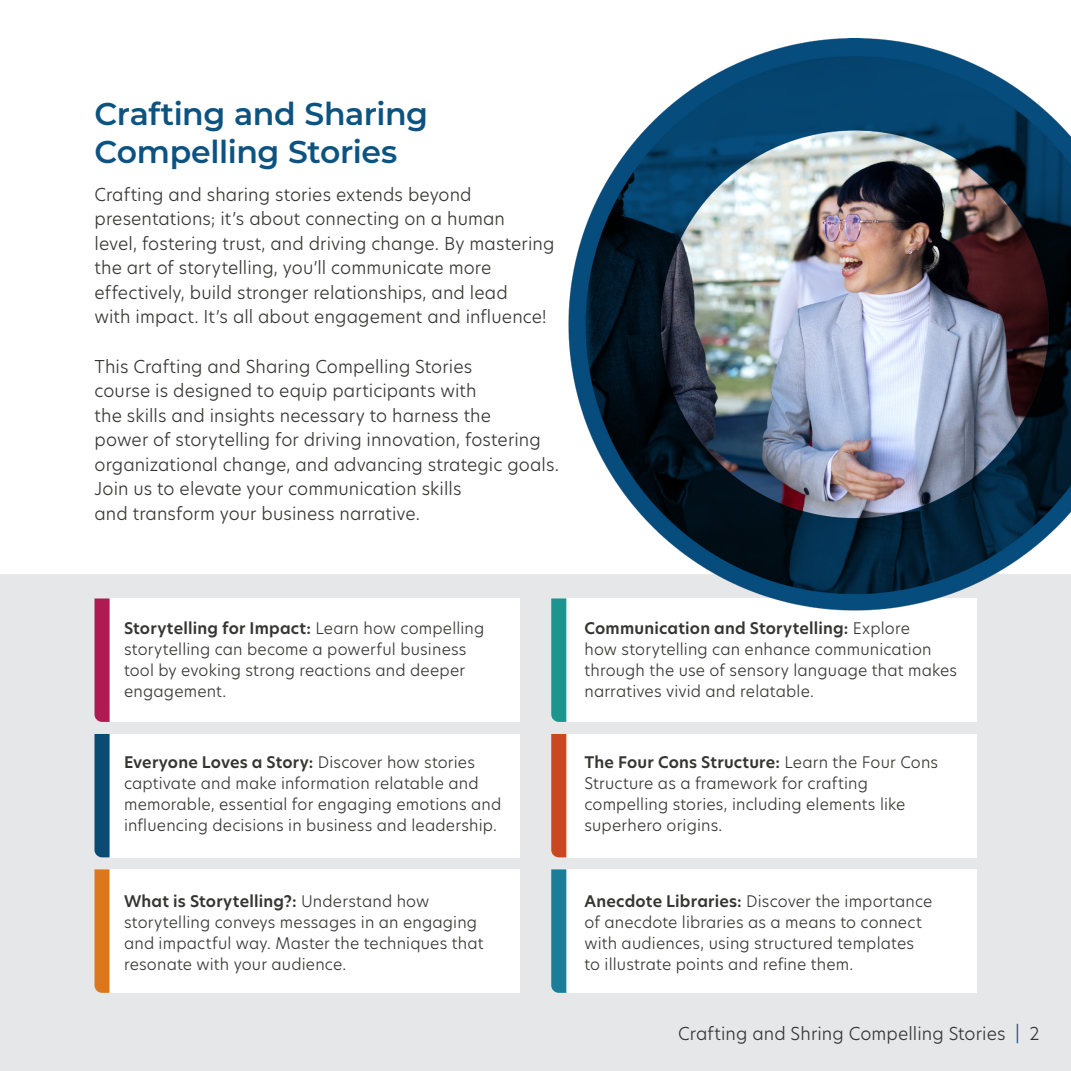
<style>
.page{position:relative;width:1071px;height:1071px;background:#fff}
.page>*{position:absolute;margin:0;border:0;box-sizing:border-box;transform-origin:0 0}
.H1{font:600 31.5px/38.5px "Montserrat";letter-spacing:-.015em;color:#0c5381}
.body_copy_para{font:300 17.5px/24.5px "New Hero";letter-spacing:.005em;color:#353534}
.body_copy_para-2{font:300 15.75px/21px "New Hero";letter-spacing:.01em;color:#353534}
.s1{font-weight:600}
.s2{color:#0c5381}
</style>
<div class="page">
<div style="left:0;top:575px;width:1071px;height:496px;background:#e6e7e9"></div>
<div style="left:566px;top:869px;width:410px;height:124px;background:#fff"></div>
<div style="left:110px;top:869px;width:410px;height:124px;background:#fff"></div>
<div style="left:566px;top:598px;width:410px;height:124px;background:#fff"></div>
<div style="left:110px;top:598px;width:410px;height:124px;background:#fff"></div>
<svg style="left:551px;top:869px;width:15px;height:124px;background:#217f9a"></svg>
<svg style="left:94px;top:869px;width:16px;height:124px;background:#dd802a"></svg>
<svg style="left:551px;top:598px;width:15px;height:124px;background:#20978f"></svg>
<svg style="left:94px;top:598px;width:16px;height:124px;background:#b2295d"></svg>
<img style="left:557px;top:38px;width:514px;height:572px">
<div style="left:566px;top:734px;width:410px;height:123px;background:#fff"></div>
<div style="left:110px;top:734px;width:410px;height:123px;background:#fff"></div>
<svg style="left:551px;top:734px;width:15px;height:123px;background:#ca4b25"></svg>
<svg style="left:94px;top:734px;width:16px;height:123px;background:#17557c"></svg>
<p class="H1" style="left:94px;top:93px;width:335px">Crafting and Sharing<br>Compelling Stories</p>
<p class="body_copy_para" style="left:94px;top:181px;width:461px">Crafting and sharing stories extends beyond presentations; it’s about connecting on a human<br>level, fostering trust, and driving change. By mastering the art of storytelling, you’ll communicate more effectively, build stronger relationships, and lead<br>with impact. It’s all about engagement and influence!</p>
<p class="body_copy_para" style="left:94px;top:354px;width:466px">This Crafting and Sharing Compelling Stories<br>course is designed to equip participants with<br>the skills and insights necessary to harness the<br>power of storytelling for driving innovation, fostering organizational change, and advancing strategic goals.<br>Join us to elevate your communication skills<br>and transform your business narrative.</p>
<p class="body_copy_para-2" style="left:124px;top:618px;width:362px"><span class="s1">Storytelling for Impact:</span> Learn how compelling storytelling can become a powerful business tool by evoking strong reactions and deeper engagement.</p>
<p class="body_copy_para-2" style="left:124px;top:751px;width:379px"><span class="s1">Everyone Loves a Story:</span> Discover how stories captivate and make information relatable and memorable, essential for engaging emotions and influencing decisions in business and leadership.</p>
<p class="body_copy_para-2" style="left:124px;top:891px;width:361px"><span class="s1">What is Storytelling?:</span> Understand how storytelling conveys messages in an engaging and impactful way. Master the techniques that resonate with your audience.</p>
<p class="body_copy_para-2" style="left:584px;top:618px;width:374px"><span class="s1">Communication and Storytelling:</span> Explore<br>how storytelling can enhance communication through the use of sensory language that makes narratives vivid and relatable.</p>
<p class="body_copy_para-2" style="left:584px;top:751px;width:355px"><span class="s1">The Four Cons Structure:</span> Learn the Four Cons Structure as a framework for crafting compelling stories, including elements like superhero origins.</p>
<p class="body_copy_para-2" style="left:584px;top:891px;width:349px"><span class="s1">Anecdote Libraries:</span> Discover the importance of anecdote libraries as a means to connect with audiences, using structured templates to illustrate points and refine them.</p>
<p class="body_copy_para" style="left:678px;top:1020px;width:363px">Crafting and Shring Compelling Stories <span class="s2">|</span> 2</p>
</div>
